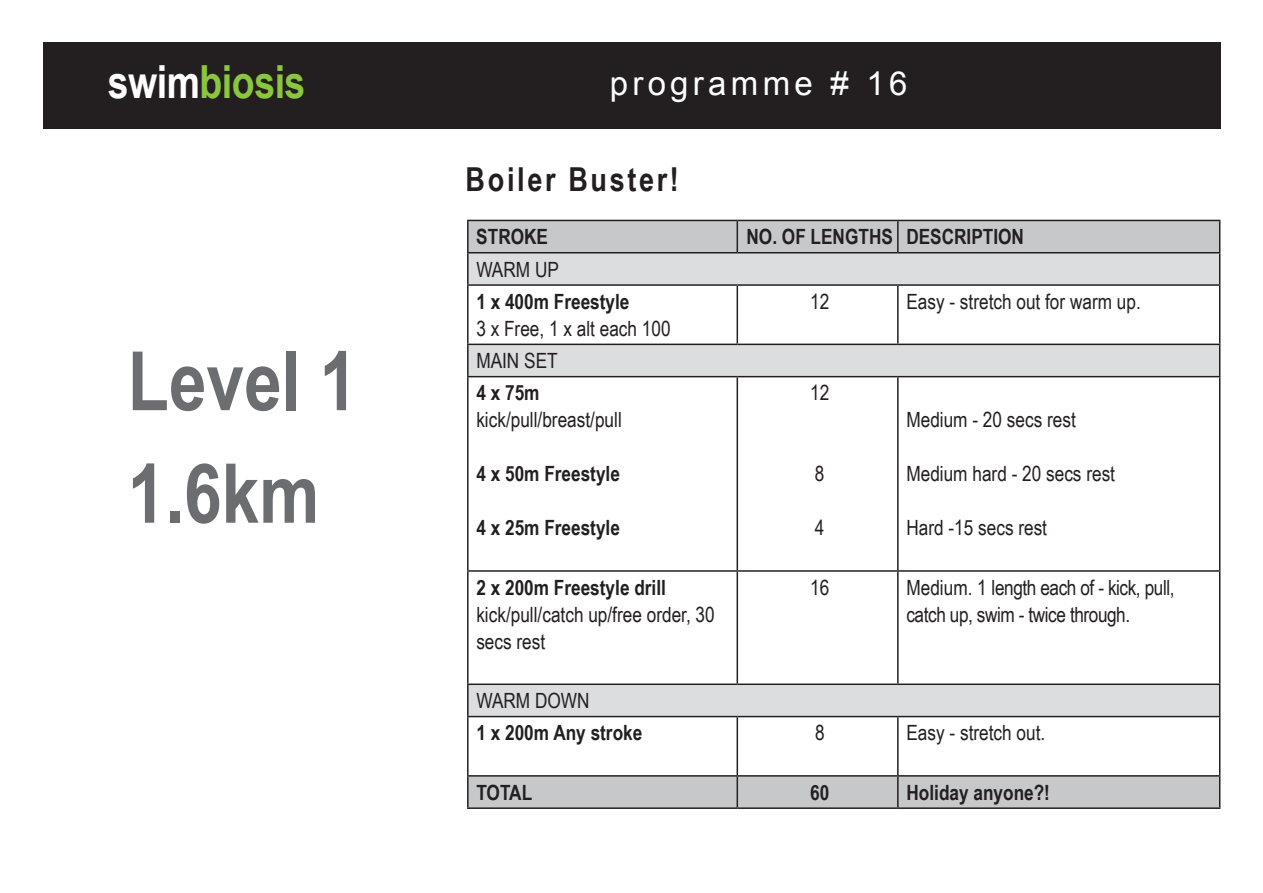
<style>
.page{position:relative;width:1263px;height:893px;background:#fff}
.page>*{position:absolute;margin:0;border:0;box-sizing:border-box;transform-origin:0 0}
.t1{font:700 82.5px/112.5px "Arial Narrow";color:#6c6d70}
.t2{font:700 45.6px "Arial Narrow";letter-spacing:-.01em;color:#8bc63e}
.t3{font:700 33px "Arial Narrow";letter-spacing:.08em;color:#231f20}
.t4{font:33px "Arial";letter-spacing:.13em;color:#fff}
.t5{font:21px/27px "Arial Narrow";color:#231f20}
.t6{font:700 21px "Arial Narrow";color:#231f20}
.t7{font:21px/27px "Arial Narrow";letter-spacing:-.02em;color:#231f20}
.s1{color:#fff}
</style>
<div class="page">
<div style="left:43px;top:43px;width:1177px;height:86px;background:#231f20"></div>
<svg style="left:469px;top:221px;width:750px;height:586px;fill:#c7c8ca"></svg>
<svg style="left:469px;top:253px;width:750px;height:463px"></svg>
<hr style="left:467px;top:220px;width:270px;height:1px;background:#231f20">
<hr style="left:467px;top:221px;width:2px;height:31px;background:#231f20">
<hr style="left:737px;top:220px;width:161px;height:1px;background:#231f20">
<hr style="left:736px;top:221px;width:2px;height:31px;background:#231f20">
<hr style="left:898px;top:220px;width:322px;height:1px;background:#231f20">
<hr style="left:897px;top:221px;width:1px;height:31px;background:#231f20">
<hr style="left:1219px;top:221px;width:1px;height:31px;background:#231f20">
<hr style="left:467px;top:252px;width:270px;height:1px;background:#231f20">
<hr style="left:467px;top:253px;width:2px;height:31px;background:#231f20">
<hr style="left:737px;top:252px;width:161px;height:1px;background:#231f20">
<hr style="left:898px;top:252px;width:322px;height:1px;background:#231f20">
<hr style="left:1219px;top:253px;width:1px;height:31px;background:#231f20">
<hr style="left:467px;top:284px;width:270px;height:2px;background:#231f20">
<hr style="left:467px;top:286px;width:2px;height:58px;background:#231f20">
<hr style="left:737px;top:284px;width:161px;height:2px;background:#231f20">
<hr style="left:736px;top:286px;width:2px;height:58px;background:#231f20">
<hr style="left:898px;top:284px;width:322px;height:2px;background:#231f20">
<hr style="left:897px;top:286px;width:1px;height:58px;background:#231f20">
<hr style="left:1219px;top:286px;width:1px;height:58px;background:#231f20">
<hr style="left:467px;top:344px;width:270px;height:1px;background:#231f20">
<hr style="left:467px;top:345px;width:2px;height:31px;background:#231f20">
<hr style="left:737px;top:344px;width:161px;height:1px;background:#231f20">
<hr style="left:898px;top:344px;width:322px;height:1px;background:#231f20">
<hr style="left:1219px;top:345px;width:1px;height:31px;background:#231f20">
<hr style="left:467px;top:376px;width:270px;height:1px;background:#231f20">
<hr style="left:467px;top:377px;width:2px;height:193px;background:#231f20">
<hr style="left:737px;top:376px;width:161px;height:1px;background:#231f20">
<hr style="left:736px;top:377px;width:2px;height:193px;background:#231f20">
<hr style="left:898px;top:376px;width:322px;height:1px;background:#231f20">
<hr style="left:897px;top:377px;width:1px;height:193px;background:#231f20">
<hr style="left:1219px;top:377px;width:1px;height:193px;background:#231f20">
<hr style="left:467px;top:570px;width:270px;height:2px;background:#231f20">
<hr style="left:467px;top:572px;width:2px;height:111px;background:#231f20">
<hr style="left:737px;top:570px;width:161px;height:2px;background:#231f20">
<hr style="left:736px;top:572px;width:2px;height:111px;background:#231f20">
<hr style="left:898px;top:570px;width:322px;height:2px;background:#231f20">
<hr style="left:897px;top:572px;width:1px;height:111px;background:#231f20">
<hr style="left:1219px;top:572px;width:1px;height:111px;background:#231f20">
<hr style="left:467px;top:683px;width:270px;height:2px;background:#231f20">
<hr style="left:467px;top:685px;width:2px;height:31px;background:#231f20">
<hr style="left:737px;top:683px;width:161px;height:2px;background:#231f20">
<hr style="left:898px;top:683px;width:322px;height:2px;background:#231f20">
<hr style="left:1219px;top:685px;width:1px;height:31px;background:#231f20">
<hr style="left:467px;top:716px;width:270px;height:1px;background:#231f20">
<hr style="left:467px;top:717px;width:2px;height:58px;background:#231f20">
<hr style="left:737px;top:716px;width:161px;height:1px;background:#231f20">
<hr style="left:736px;top:717px;width:2px;height:58px;background:#231f20">
<hr style="left:898px;top:716px;width:322px;height:1px;background:#231f20">
<hr style="left:897px;top:717px;width:1px;height:58px;background:#231f20">
<hr style="left:1219px;top:717px;width:1px;height:58px;background:#231f20">
<hr style="left:467px;top:775px;width:270px;height:2px;background:#231f20">
<hr style="left:467px;top:777px;width:2px;height:30px;background:#231f20">
<hr style="left:737px;top:775px;width:161px;height:2px;background:#231f20">
<hr style="left:736px;top:777px;width:2px;height:30px;background:#231f20">
<hr style="left:898px;top:775px;width:322px;height:2px;background:#231f20">
<hr style="left:897px;top:777px;width:1px;height:30px;background:#231f20">
<hr style="left:1219px;top:777px;width:1px;height:30px;background:#231f20">
<hr style="left:467px;top:807px;width:270px;height:2px;background:#231f20">
<hr style="left:737px;top:807px;width:161px;height:2px;background:#231f20">
<hr style="left:898px;top:807px;width:322px;height:2px;background:#231f20">
<h2 class="t2" style="left:108px;top:48px;width:199px"><span class="s1">swim</span>biosis</h2>
<h3 class="t4" style="left:610px;top:61px;width:299px">programme # 16</h3>
<h1 class="t1" style="left:128px;top:321px;width:231px">Level 1<br>1.6km</h1>
<h3 class="t3" style="left:466px;top:154px;width:215px">Boiler Buster!</h3>
<p class="t6" style="left:476px;top:221px;width:73px">STROKE</p>
<p class="t6" style="left:746px;top:221px;width:279px">NO. OF LENGTHS DESCRIPTION</p>
<p class="t5" style="left:476px;top:255px;width:84px">WARM UP</p>
<p class="t6" style="left:476px;top:286px;width:155px">1 x 400m Freestyle</p>
<p class="t5" style="left:476px;top:314px;width:196px">3 x Free, 1 x alt each 100</p>
<p class="t5" style="left:810px;top:287px;width:21px">12</p>
<p class="t5" style="left:906px;top:287px;width:236px">Easy - stretch out for warm up.</p>
<p class="t5" style="left:476px;top:346px;width:83px">MAIN SET</p>
<p class="t6" style="left:476px;top:377px;width:65px">4 x 75m</p>
<p class="t5" style="left:476px;top:406px;width:147px">kick/pull/breast/pull</p>
<p class="t6" style="left:476px;top:458px;width:145px">4 x 50m Freestyle</p>
<p class="t6" style="left:476px;top:512px;width:145px">4 x 25m Freestyle</p>
<p class="t6" style="left:476px;top:571px;width:191px">2 x 200m Freestyle drill</p>
<p class="t5" style="left:476px;top:600px;width:240px">kick/pull/catch up/free order, 30 secs rest</p>
<p class="t5" style="left:810px;top:379px;width:21px">12</p>
<p class="t5" style="left:815px;top:460px;width:11px">8</p>
<p class="t5" style="left:815px;top:514px;width:11px">4</p>
<p class="t5" style="left:906px;top:406px;width:171px">Medium - 20 secs rest</p>
<p class="t5" style="left:906px;top:460px;width:210px">Medium hard - 20 secs rest</p>
<p class="t5" style="left:906px;top:514px;width:142px">Hard -15 secs rest</p>
<p class="t5" style="left:810px;top:573px;width:21px">16</p>
<p class="t7" style="left:906px;top:573px;width:270px">Medium. 1 length each of - kick, pull, catch up, swim - twice through.</p>
<p class="t5" style="left:476px;top:686px;width:115px">WARM DOWN</p>
<p class="t6" style="left:476px;top:717px;width:167px">1 x 200m Any stroke</p>
<p class="t5" style="left:815px;top:719px;width:11px">8</p>
<p class="t5" style="left:906px;top:719px;width:140px">Easy - stretch out.</p>
<p class="t6" style="left:476px;top:776px;width:57px">TOTAL</p>
<p class="t6" style="left:810px;top:776px;width:21px">60</p>
<p class="t6" style="left:906px;top:776px;width:145px">Holiday anyone?!</p>
</div>
